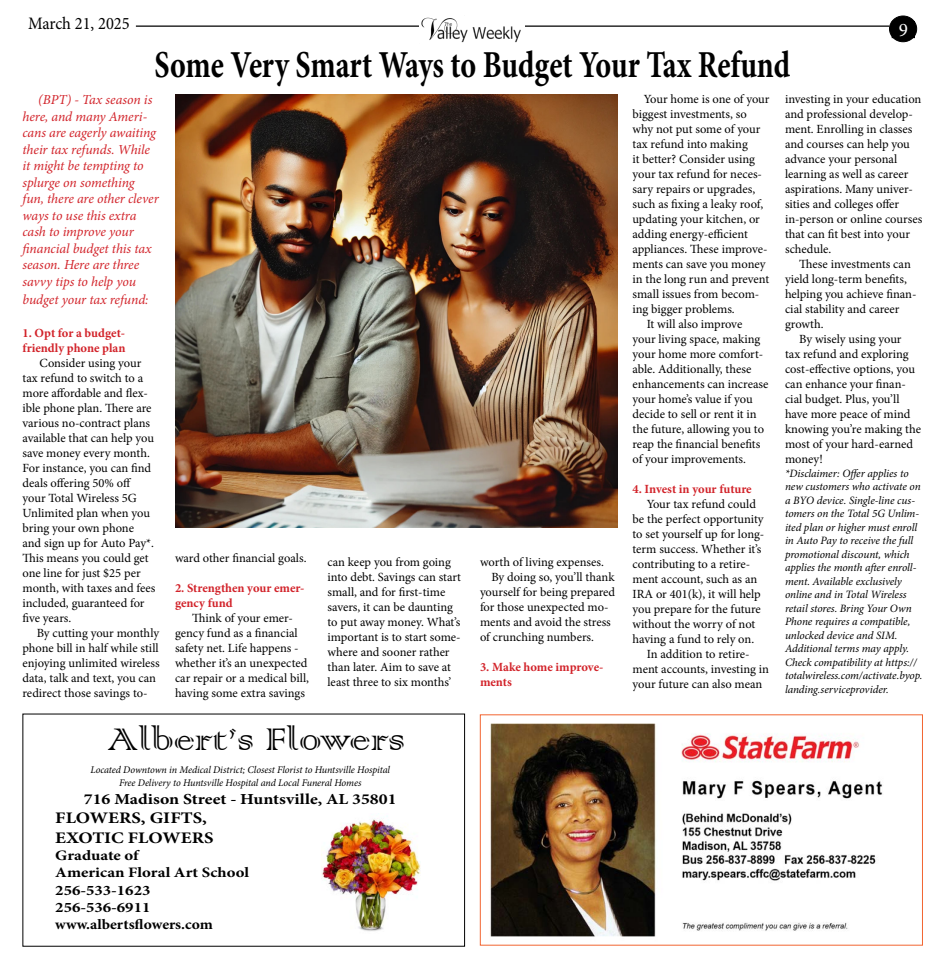
<style>
.page{position:relative;width:945px;height:968px;background:#fff}
.page>*{position:absolute;margin:0;border:0;box-sizing:border-box;transform-origin:0 0}
.t1{font:41.5px "Colonna";color:#000;scale:1.09 1}
.t2{font:700 38.12px "Minion Pro";letter-spacing:-.005em;color:#000;scale:.79 1}
.t3{font:19.12px "Minion Pro";color:#fff}
.t4{font:17.5px "Minion Pro";letter-spacing:-.005em;color:#000;scale:.94 1}
.t5{font:700 16.12px/19.4px "Minion Pro";color:#000;scale:1.16 1}
.t6{font:700 15.25px "Minion Pro";color:#000;scale:1.16 1}
.t7{font:700 14.38px/17.4px "Minion Pro";color:#000;scale:1.16 1}
.t8{font:italic 13.75px/16.5px "Minion Pro";letter-spacing:-.01em;color:#d2232a}
.t9{font:12.5px/15px "Minion Pro";letter-spacing:-.005em;color:#000}
.t10{font:700 12.5px/15px "Minion Pro";letter-spacing:-.005em;color:#d2232a}
.t11{font:italic 11.25px/13.5px "Minion Pro";letter-spacing:-.01em;color:#000}
.t12{font:italic 10.25px/13px "Minion Pro";letter-spacing:-.01em;color:#000;text-align:center}
</style>
<div class="page">
<hr style="left:136px;top:26px;width:753px;height:1px;background:#000">
<div style="left:890px;top:16px;width:27px;height:26px;background:#000;border-radius:50%"></div>
<div style="left:889px;top:16px;width:28px;height:26px;border:1px solid #000;border-radius:50%"></div>
<img style="left:420px;top:17px;width:105px;height:26px">
<img style="left:175px;top:94px;width:443px;height:433px">
<img style="left:490px;top:723px;width:393px;height:214px">
<div style="left:480px;top:714px;width:443px;height:231px;border:1px solid #f26531"></div>
<img style="left:322px;top:818px;width:98px;height:113px">
<h3 class="t4" style="left:28px;top:11px;width:110px">March 21, 2025</h3>
<h3 class="t3" style="left:899px;top:17px;width:11px">9</h3>
<h2 class="t2" style="left:155px;top:38px;width:806px">Some Very Smart Ways to Budget Your Tax Refund</h2>
<p class="t8" style="left:22px;top:91px;width:138px;text-indent:16px">(BPT) - Tax season is here, and many Ameri&shy;cans are eagerly awaiting their tax refunds. While it might be tempting to splurge on something fun, there are other clever ways to use this extra cash to improve your financial budget this tax season. Here are three savvy tips to help you</p>
<p class="t8" style="left:22px;top:291px;width:128px">budget your tax refund:</p>
<p class="t10" style="left:22px;top:325px;width:104px">1. Opt for a budget&shy;friendly phone plan</p>
<p class="t9" style="left:22px;top:355px;width:134px;text-indent:17px">Consider using your tax refund to switch to a more affordable and flex&shy;ible phone plan. There are various no-contract plans available that can help you save money every month.<br>For instance, you can find deals offering 50% off your Total Wireless 5G<br>Unlimited plan when you bring your own phone and sign up for Auto Pay*.<br>This means you could get one line for just $25 per month, with taxes and fees included, guaranteed for five years.</p>
<p class="t9" style="left:22px;top:625px;width:139px;text-indent:14px">By cutting your monthly phone bill in half while still enjoying unlimited wireless data, talk and text, you can redirect those savings to-</p>
<p class="t9" style="left:644px;top:92px;width:127px">Your home is one of your</p>
<p class="t9" style="left:632px;top:107px;width:116px">biggest investments, so</p>
<p class="t9" style="left:632px;top:122px;width:129px">why not put some of your</p>
<p class="t9" style="left:632px;top:137px;width:117px">tax refund into making</p>
<p class="t9" style="left:632px;top:152px;width:124px">it better? Consider using</p>
<p class="t9" style="left:632px;top:167px;width:131px">your tax refund for neces-</p>
<p class="t9" style="left:632px;top:182px;width:124px">sary repairs or upgrades,</p>
<p class="t9" style="left:632px;top:197px;width:132px">such as fixing a leaky roof,</p>
<p class="t9" style="left:632px;top:212px;width:129px">updating your kitchen, or</p>
<p class="t9" style="left:632px;top:227px;width:117px">adding energy-efficient</p>
<p class="t9" style="left:632px;top:242px;width:137px">appliances. These improve-</p>
<p class="t9" style="left:632px;top:257px;width:135px">ments can save you money</p>
<p class="t9" style="left:632px;top:272px;width:138px">in the long run and prevent</p>
<p class="t9" style="left:632px;top:287px;width:128px">small issues from becom-</p>
<p class="t9" style="left:632px;top:302px;width:104px">ing bigger problems.</p>
<p class="t9" style="left:647px;top:317px;width:97px">It will also improve</p>
<p class="t9" style="left:632px;top:332px;width:129px">your living space, making</p>
<p class="t9" style="left:632px;top:347px;width:132px">your home more comfort-</p>
<p class="t9" style="left:632px;top:362px;width:120px">able. Additionally, these</p>
<p class="t9" style="left:632px;top:377px;width:138px">enhancements can increase</p>
<p class="t9" style="left:632px;top:392px;width:122px">your home’s value if you</p>
<p class="t9" style="left:632px;top:407px;width:126px">decide to sell or rent it in</p>
<p class="t9" style="left:632px;top:422px;width:133px">the future, allowing you to</p>
<p class="t9" style="left:632px;top:437px;width:129px">reap the financial benefits</p>
<p class="t9" style="left:632px;top:452px;width:115px">of your improvements.</p>
<p class="t10" style="left:632px;top:481px;width:121px">4. Invest in your future</p>
<p class="t9" style="left:647px;top:497px;width:111px">Your tax refund could</p>
<p class="t9" style="left:632px;top:512px;width:133px">be the perfect opportunity</p>
<p class="t9" style="left:632px;top:527px;width:133px">to set yourself up for long-</p>
<p class="t9" style="left:632px;top:542px;width:130px">term success. Whether it’s</p>
<p class="t9" style="left:632px;top:557px;width:119px">contributing to a retire-</p>
<p class="t9" style="left:632px;top:572px;width:126px">ment account, such as an</p>
<p class="t9" style="left:632px;top:587px;width:130px">IRA or 401(k), it will help</p>
<p class="t9" style="left:632px;top:602px;width:130px">you prepare for the future</p>
<p class="t9" style="left:632px;top:617px;width:124px">without the worry of not</p>
<p class="t9" style="left:632px;top:632px;width:123px">having a fund to rely on.</p>
<p class="t9" style="left:647px;top:647px;width:104px">In addition to retire-</p>
<p class="t9" style="left:632px;top:662px;width:138px">ment accounts, investing in</p>
<p class="t9" style="left:632px;top:677px;width:131px">your future can also mean</p>
<p class="t9" style="left:785px;top:92px;width:139px">investing in your education and professional develop&shy;ment. Enrolling in classes and courses can help you advance your personal learning as well as career aspirations. Many univer&shy;sities and colleges offer in-person or online courses that can fit best into your schedule.</p>
<p class="t9" style="left:785px;top:257px;width:133px;text-indent:14px">These investments can yield long-term benefits, helping you achieve finan&shy;cial stability and career growth.</p>
<p class="t9" style="left:785px;top:332px;width:138px;text-indent:14px">By wisely using your<br>tax refund and exploring cost-effective options, you can enhance your finan&shy;cial budget. Plus, you’ll have more peace of mind knowing you’re making the most of your hard-earned money!</p>
<p class="t11" style="left:785px;top:466px;width:139px">*Disclaimer: Offer applies to new customers who activate on a BYO device. Single-line cus&shy;tomers on the Total 5G Unlim&shy;ited plan or higher must enroll in Auto Pay to receive the full promotional discount, which applies the month after enroll&shy;ment. Available exclusively online and in Total Wireless retail stores. Bring Your Own<br>Phone requires a compatible, unlocked device and SIM.<br>Additional terms may apply.<br>Check compatibility at https:// totalwireless.com/activate.byop. landing.serviceprovider.</p>
<p class="t9" style="left:175px;top:551px;width:133px">ward other financial goals.</p>
<p class="t10" style="left:175px;top:580px;width:131px">2. Strengthen your emer&shy;gency fund</p>
<p class="t9" style="left:175px;top:611px;width:135px;text-indent:17px">Think of your emer&shy;gency fund as a financial safety net. Life happens - whether it’s an unexpected car repair or a medical bill, having some extra savings</p>
<p class="t9" style="left:328px;top:554px;width:135px">can keep you from going into debt. Savings can start small, and for first-time savers, it can be daunting to put away money. What’s important is to start some&shy;where and sooner rather than later. Aim to save at least three to six months’</p>
<p class="t9" style="left:480px;top:554px;width:125px">worth of living expenses.</p>
<p class="t9" style="left:491px;top:569px;width:125px">By doing so, you’ll thank</p>
<p class="t9" style="left:480px;top:584px;width:137px">yourself for being prepared</p>
<p class="t9" style="left:480px;top:599px;width:130px">for those unexpected mo-</p>
<p class="t9" style="left:480px;top:614px;width:132px">ments and avoid the stress</p>
<p class="t9" style="left:480px;top:629px;width:116px">of crunching numbers.</p>
<p class="t10" style="left:480px;top:659px;width:125px">3. Make home improve&shy;ments</p>
<h1 class="t1" style="left:108px;top:712px;width:274px">Albert’s Flowers</h1>
<p class="t12" style="left:90px;top:762px;width:301px">Located Downtown in Medical District; Closest Florist to Huntsville Hospital<br>Free Delivery to Huntsville Hospital and Local Funeral Homes</p>
<p class="t6" style="left:84px;top:788px;width:271px">716 Madison Street - Huntsville, AL 35801</p>
<p class="t5" style="left:55px;top:808px;width:138px">FLOWERS, GIFTS,<br>EXOTIC FLOWERS</p>
<p class="t7" style="left:55px;top:846px;width:169px">Graduate of<br>American Floral Art School<br>256-533-1623<br>256-536-6911 www.albertsflowers.com</p>
</div>
